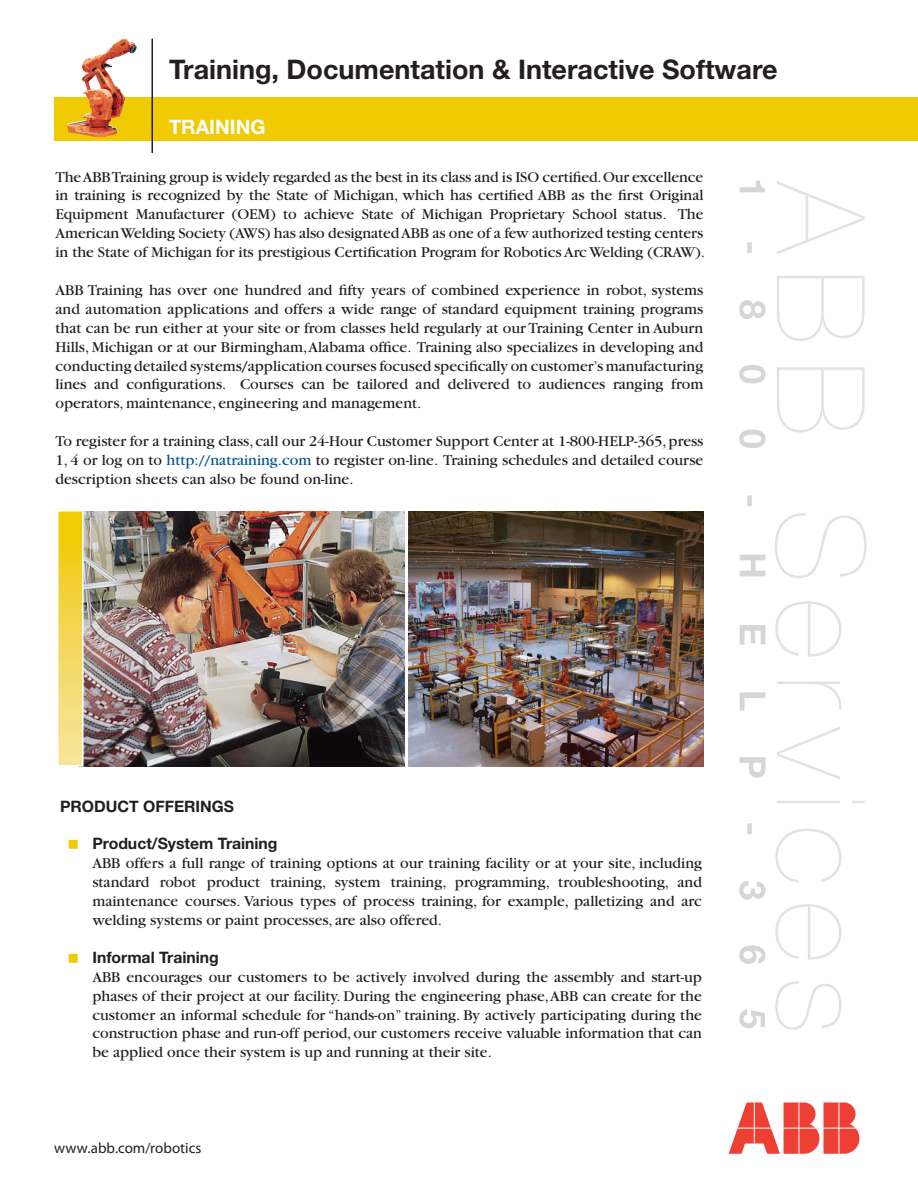
<style>
.page{position:relative;width:918px;height:1188px;background:#fff}
.page>*{position:absolute;margin:0;border:0;box-sizing:border-box;transform-origin:0 0}
.t1{font:700 27px "Helvetica Neue";color:#231f20}
.t2{font:700 19.95px "Helvetica Neue";color:#fff}
.Block_Text{font:15.75px/18.9px "Garamond";color:#231f20;text-align:justify}
.Block_Text-2{font:700 15.75px "Helvetica Neue";color:#231f20}
.Head_4{font:15px "Myriad Pro";color:#231f20}
.s1{color:#005595}
</style>
<div class="page">
<div style="left:54px;top:98px;width:864px;height:43px;background:#f0cb02"></div>
<img style="left:82px;top:38px;width:41px;height:56px">
<hr style="left:152px;top:39px;width:1px;height:114px;background:#231f20">
<svg style="left:729px;top:1102px;width:130px;height:52px"></svg>
<svg style="left:775px;top:181px;width:92px;height:849px"></svg>
<svg style="left:739px;top:181px;width:26px;height:847px"></svg>
<img style="left:84px;top:511px;width:321px;height:255px">
<img style="left:408px;top:511px;width:296px;height:255px">
<div style="left:58px;top:511px;width:25px;height:255px;background:linear-gradient(to bottom,#efc900,#f8e5a5)"></div>
<div style="left:57px;top:510px;width:27px;height:257px;border:2px solid #fff"></div>
<p class="t1" style="left:169px;top:53px;width:610px">Training, Documentation &amp; Interactive Software</p>
<p class="t2" style="left:169px;top:115px;width:98px">TRAINING</p>
<p class="Block_Text" style="left:56px;top:167px;width:651px">The ABB Training group is widely regarded as the best in its class and is ISO certified. Our excellence in training is recognized by the State of Michigan, which has certified ABB as the first Original Equipment Manufacturer (OEM) to achieve State of Michigan Proprietary School status. The American Welding Society (AWS) has also designated ABB as one of a few authorized testing centers in the State of Michigan for its prestigious Certification Program for Robotics Arc Welding (CRAW).</p>
<p class="Block_Text" style="left:56px;top:281px;width:649px">ABB Training has over one hundred and fifty years of combined experience in robot, systems and automation applications and offers a wide range of standard equipment training programs that can be run either at your site or from classes held regularly at our Training Center in Auburn Hills, Michigan or at our Birmingham, Alabama office. Training also specializes in developing and conducting detailed systems/application courses focused specifically on customer’s manufacturing lines and configurations. Courses can be tailored and delivered to audiences ranging from operators, maintenance, engineering and management.</p>
<p class="Block_Text" style="left:56px;top:432px;width:649px">To register for a training class, call our 24-Hour Customer Support Center at 1-800-HELP-365, press 1, 4 or log on to <span class="s1">http://natraining.com</span> to register on-line. Training schedules and detailed course description sheets can also be found on-line.</p>
<p class="Block_Text-2" style="left:60px;top:796px;width:176px">PRODUCT OFFERINGS</p>
<p class="Block_Text-2" style="left:92px;top:834px;width:187px">Product/System Training</p>
<p class="Block_Text" style="left:92px;top:854px;width:611px">ABB offers a full range of training options at our training facility or at your site, including standard robot product training, system training, programming, troubleshooting, and maintenance courses. Various types of process training, for example, palletizing and arc welding systems or paint processes, are also offered.</p>
<p class="Block_Text-2" style="left:92px;top:947px;width:128px">Informal Training</p>
<p class="Block_Text" style="left:92px;top:968px;width:611px">ABB encourages our customers to be actively involved during the assembly and start-up phases of their project at our facility. During the engineering phase, ABB can create for the customer an informal schedule for “hands-on” training. By actively participating during the construction phase and run-off period, our customers receive valuable information that can be applied once their system is up and running at their site.</p>
<p class="Head_4" style="left:54px;top:1139px;width:149px">www.abb.com/robotics</p>
</div>
